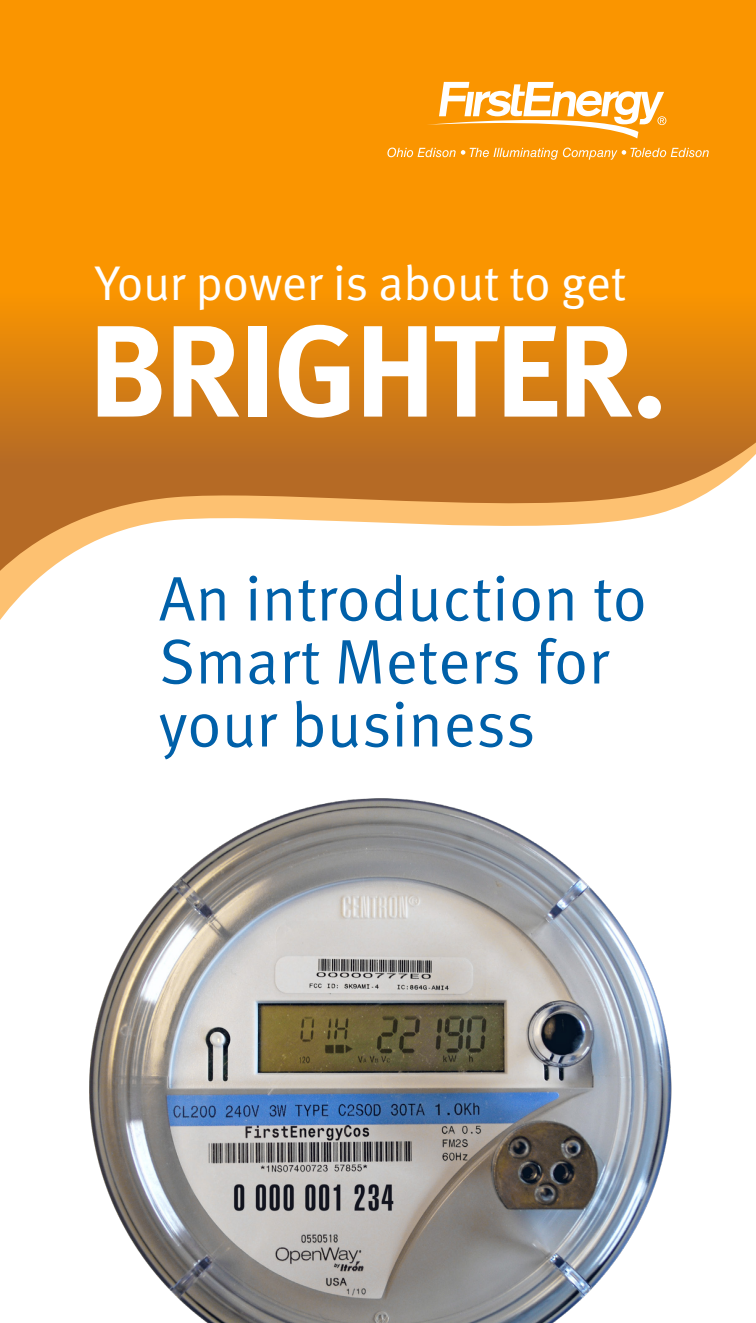
<style>
.page{position:relative;width:756px;height:1323px;background:#fff}
.page>*{position:absolute;margin:0;border:0;box-sizing:border-box;transform-origin:0 0}
.t1{font:700 130.03px "Meta OT";letter-spacing:-.025em;color:#fff}
.t2{font:63px/63px "Meta OT Norm";color:#0060a9}
.t3{font:48.82px "Meta OT Norm";letter-spacing:-.01em;color:#fff}
</style>
<div class="page">
<svg style="left:0;top:0;width:756px;height:571px;background:#eb9622"></svg>
<svg style="left:387px;top:148px;width:322px;height:12px;background:#faac38"></svg>
<svg style="left:426px;top:82px;width:240px;height:57px"></svg>
<img style="left:89px;top:798px;width:583px;height:525px">
<p class="t3" style="left:95px;top:254px;width:533px">Your power is about to get</p>
<p class="t1" style="left:88px;top:289px;width:582px">BRIGHTER.</p>
<p class="t2" style="left:159px;top:568px;width:490px">An introduction to<br>Smart Meters for your business</p>
</div>
